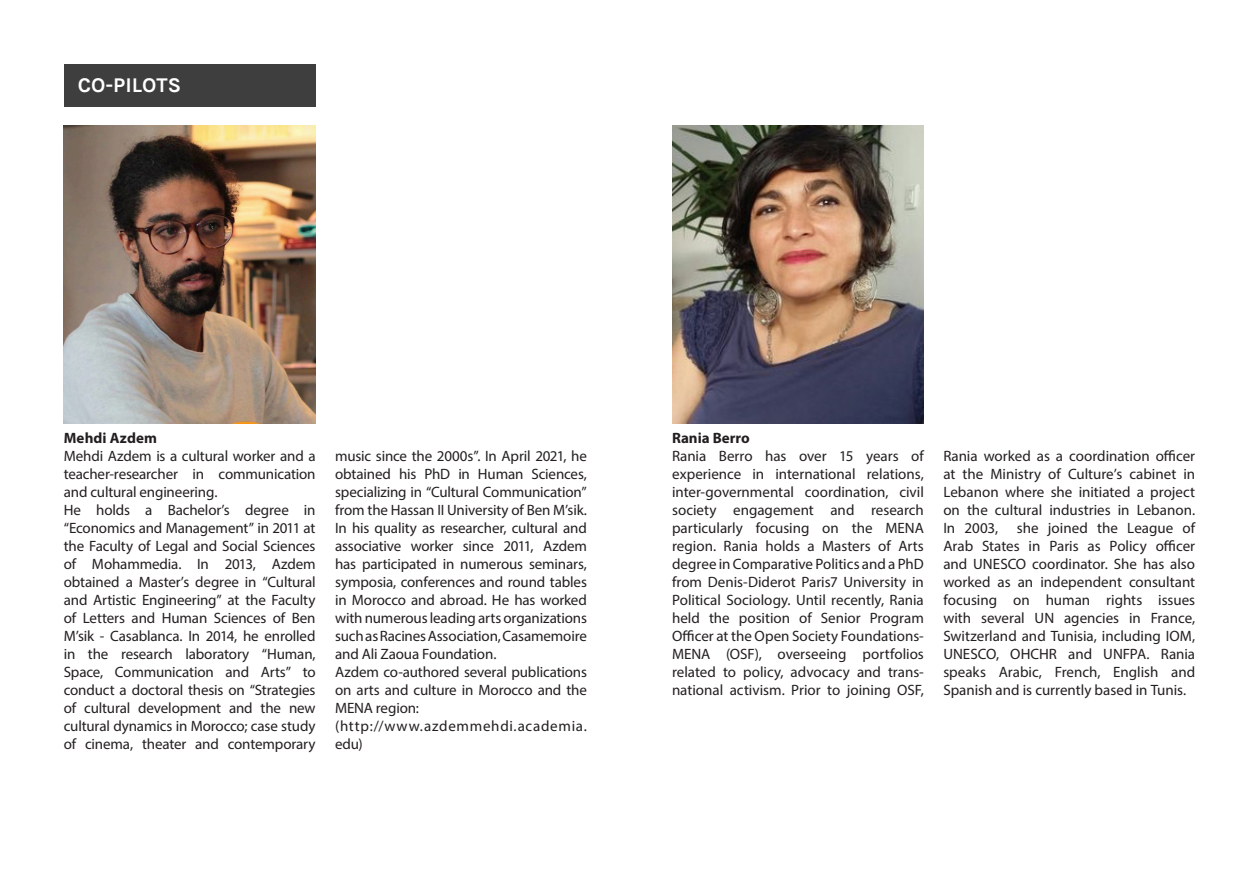
<style>
.page{position:relative;width:1259px;height:893px;background:#fff}
.page>*{position:absolute;margin:0;border:0;box-sizing:border-box;transform-origin:0 0}
.t1{font:700 21px "Karla";color:#fff}
.t2{font:15px/18px "Myriad Pro";letter-spacing:-.01em;color:#231f20;text-align:justify}
.t3{font:15px/18px "Myriad Pro";letter-spacing:.05em;color:#231f20}
.t4{font:700 15px "Myriad Pro";letter-spacing:.005em;color:#231f20}
</style>
<div class="page">
<img style="left:64px;top:125px;width:252px;height:298px">
<div style="left:64px;top:64px;width:251px;height:42px;background:#3e3e3f"></div>
<img style="left:672px;top:125px;width:252px;height:298px">
<p class="t1" style="left:78px;top:72px;width:105px">CO-PILOTS</p>
<p class="t4" style="left:64px;top:428px;width:95px">Mehdi Azdem</p>
<p class="t2" style="left:64px;top:447px;width:253px">Mehdi Azdem is a cultural worker and a teacher-researcher in communication and cultural engineering.</p>
<p class="t2" style="left:64px;top:501px;width:253px">He holds a Bachelor’s degree in “Economics and Management” in 2011 at the Faculty of Legal and Social Sciences of Mohammedia. In 2013, Azdem obtained a Master’s degree in “Cultural and Artistic Engineering” at the Faculty of Letters and Human Sciences of Ben M’sik - Casablanca. In 2014, he enrolled in the research laboratory “Human, Space, Communication and Arts” to conduct a doctoral thesis on “Strategies of cultural development and the new cultural dynamics in Morocco; case study of cinema, theater and contemporary</p>
<p class="t2" style="left:335px;top:446px;width:253px">music since the 2000s”. In April 2021, he obtained his PhD in Human Sciences, specializing in “Cultural Communication” from the Hassan II University of Ben M’sik.</p>
<p class="t2" style="left:335px;top:518px;width:253px">In his quality as researcher, cultural and associative worker since 2011, Azdem has participated in numerous seminars, symposia, conferences and round tables in Morocco and abroad. He has worked with numerous leading arts organizations such as Racines Association, Casamemoire and Ali Zaoua Foundation.</p>
<p class="t2" style="left:335px;top:662px;width:253px">Azdem co-authored several publications on arts and culture in Morocco and the MENA region:</p>
<p class="t3" style="left:335px;top:716px;width:253px">(http://www.azdemmehdi.academia. edu)</p>
<p class="t4" style="left:672px;top:428px;width:79px">Rania Berro</p>
<p class="t2" style="left:672px;top:447px;width:253px">Rania Berro has over 15 years of experience in international relations, inter-governmental coordination, civil society engagement and research particularly focusing on the MENA region. Rania holds a Masters of Arts degree in Comparative Politics and a PhD from Denis-Diderot Paris7 University in Political Sociology. Until recently, Rania held the position of Senior Program Officer at the Open Society Foundations-MENA (OSF), overseeing portfolios related to policy, advocacy and trans&shy;national activism. Prior to joining OSF,</p>
<p class="t2" style="left:943px;top:446px;width:253px">Rania worked as a coordination officer at the Ministry of Culture’s cabinet in Lebanon where she initiated a project on the cultural industries in Lebanon.<br>In 2003, she joined the League of Arab States in Paris as Policy officer and UNESCO coordinator. She has also worked as an independent consultant focusing on human rights issues with several UN agencies in France, Switzerland and Tunisia, including IOM, UNESCO, OHCHR and UNFPA. Rania speaks Arabic, French, English and Spanish and is currently based in Tunis.</p>
</div>
